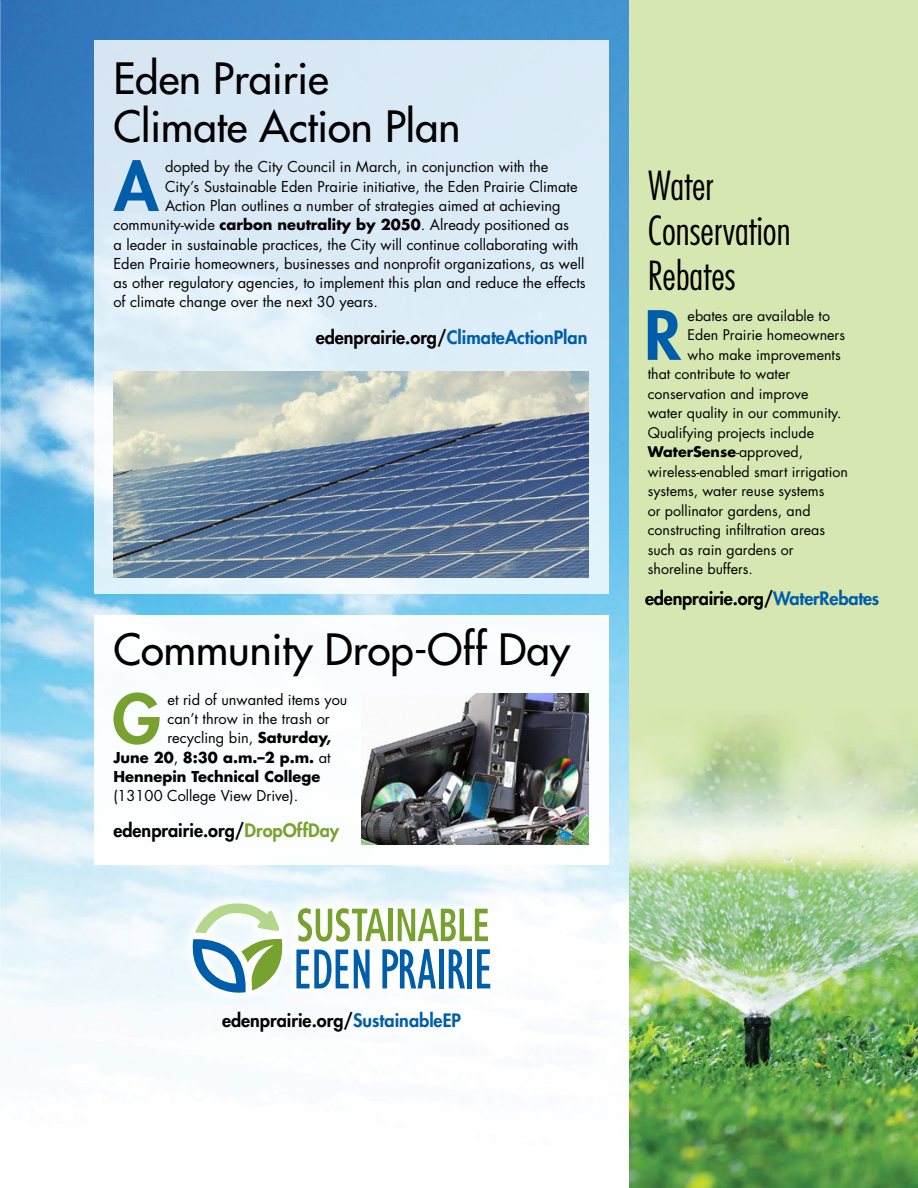
<style>
.page{position:relative;width:918px;height:1188px;background:#fff}
.page>*{position:absolute;margin:0;border:0;box-sizing:border-box;transform-origin:0 0}
.t1{font:800 66px "Futura";color:#005daa}
.t2{font:800 65.7px "Futura";color:#005daa}
.t3{font:800 65.7px "Futura";color:#78a22f}
.t4{font:42px/48px "Futura";color:#000}
.t5{font:300 condensed 39px/45px "Futura";color:#000}
.t6{font:800 18px "Futura";color:#000}
.t7{font:800 18px "Futura";color:#005daa}
.t8{font:14.7px "Futura";color:#000}
.t9{font:700 14.7px "Futura";color:#000}
.t10{font:14.25px "Futura";color:#000}
.t11{font:700 14.25px "Futura";color:#000}
.s1{font-weight:700}
.s2{color:#000}
.s3{font-weight:400}
.s4{color:#78a22f}
.s5{color:#005daa}
</style>
<div class="page">
<img style="left:1px;top:0;width:628px;height:1064px">
<img style="left:629px;top:0;width:289px;height:1188px">
<div style="left:181px;top:891px;width:322px;height:114px;background:#fff;opacity:.97"></div>
<svg style="left:189px;top:903px;width:96px;height:94px"></svg>
<svg style="left:298px;top:908px;width:88px;height:34px"></svg>
<div style="left:388px;top:909px;width:5px;height:32px;background:#78a22f"></div>
<svg style="left:398px;top:909px;width:90px;height:32px"></svg>
<svg style="left:296px;top:950px;width:74px;height:38px"></svg>
<svg style="left:382px;top:949px;width:54px;height:39px"></svg>
<div style="left:439px;top:949px;width:5px;height:39px;background:#005daa"></div>
<svg style="left:449px;top:949px;width:16px;height:39px"></svg>
<hr style="left:468px;top:949px;width:4px;height:39px;background:#005daa">
<svg style="left:477px;top:949px;width:13px;height:39px"></svg>
<div style="left:94px;top:40px;width:515px;height:554px;background:linear-gradient(to bottom,#d8e7f4,#e8f6fc)"></div>
<div style="left:94px;top:615px;width:515px;height:250px;background:#fff"></div>
<img style="left:362px;top:693px;width:227px;height:151px">
<img style="left:0;top:589px;width:1px;height:599px">
<img style="left:0;top:0;width:1px;height:589px">
<img style="left:113px;top:372px;width:476px;height:205px">
<h3 class="t4" style="left:113px;top:54px;width:349px">Eden Prairie<br>Climate Action Plan</h3>
<h2 class="t2" style="left:114px;top:145px;width:46px">A</h2>
<p class="t8" style="left:165px;top:158px;width:385px">dopted by the City Council in March, in conjunction with the</p>
<p class="t8" style="left:165px;top:177px;width:414px">City’s Sustainable Eden Prairie initiative, the Eden Prairie Climate</p>
<p class="t8" style="left:165px;top:196px;width:397px">Action Plan outlines a number of strategies aimed at achieving</p>
<p class="t8" style="left:113px;top:215px;width:457px">community-wide <span class="s1">carbon neutrality by 2050</span>. Already positioned as</p>
<p class="t8" style="left:113px;top:235px;width:467px">a leader in sustainable practices, the City will continue collaborating with</p>
<p class="t8" style="left:113px;top:254px;width:472px">Eden Prairie homeowners, businesses and nonprofit organizations, as well</p>
<p class="t8" style="left:113px;top:273px;width:474px">as other regulatory agencies, to implement this plan and reduce the effects</p>
<p class="t8" style="left:113px;top:293px;width:266px">of climate change over the next 30 years.</p>
<p class="t7" style="left:316px;top:325px;width:273px"><span class="s2">edenprairie.org/</span>ClimateActionPlan</p>
<h3 class="t4" style="left:113px;top:625px;width:458px">Community Drop-Off Day</h3>
<h2 class="t3" style="left:112px;top:678px;width:50px">G</h2>
<p class="t8" style="left:167px;top:690px;width:182px">et rid of unwanted items you</p>
<p class="t8" style="left:167px;top:709px;width:164px">can’t throw in the trash or</p>
<p class="t8" style="left:167px;top:729px;width:165px">recycling bin, <span class="s1">Saturday,</span></p>
<p class="t9" style="left:113px;top:747px;width:219px">June 20<span class="s3">,</span> 8:30 a.m.–2 p.m. <span class="s3">at</span></p>
<p class="t9" style="left:113px;top:767px;width:208px">Hennepin Technical College</p>
<p class="t8" style="left:113px;top:786px;width:186px">(13100 College View Drive).</p>
<p class="t6" style="left:113px;top:819px;width:227px">edenprairie.org/<span class="s4">DropOffDay</span></p>
<h3 class="t5" style="left:648px;top:163px;width:144px">Water<br>Conservation<br>Rebates</h3>
<h1 class="t1" style="left:644px;top:294px;width:38px">R</h1>
<p class="t10" style="left:688px;top:307px;width:144px">ebates are available to</p>
<p class="t10" style="left:688px;top:326px;width:159px">Eden Prairie homeowners</p>
<p class="t10" style="left:688px;top:346px;width:155px">who make improvements</p>
<p class="t10" style="left:648px;top:365px;width:144px">that contribute to water</p>
<p class="t10" style="left:648px;top:385px;width:162px">conservation and improve</p>
<p class="t10" style="left:648px;top:404px;width:195px">water quality in our community.</p>
<p class="t10" style="left:648px;top:424px;width:168px">Qualifying projects include</p>
<p class="t11" style="left:648px;top:443px;width:157px">WaterSense<span class="s3">-approved,</span></p>
<p class="t10" style="left:648px;top:462px;width:202px">wireless-enabled smart irrigation</p>
<p class="t10" style="left:648px;top:482px;width:178px">systems, water reuse systems</p>
<p class="t10" style="left:648px;top:501px;width:164px">or pollinator gardens, and</p>
<p class="t10" style="left:648px;top:521px;width:179px">constructing infiltration areas</p>
<p class="t10" style="left:648px;top:540px;width:147px">such as rain gardens or</p>
<p class="t10" style="left:648px;top:560px;width:107px">shoreline buffers.</p>
<p class="t6" style="left:645px;top:587px;width:236px">edenprairie.org/<span class="s5">WaterRebates</span></p>
<p class="t6" style="left:222px;top:1009px;width:240px">edenprairie.org/<span class="s5">SustainableEP</span></p>
</div>
